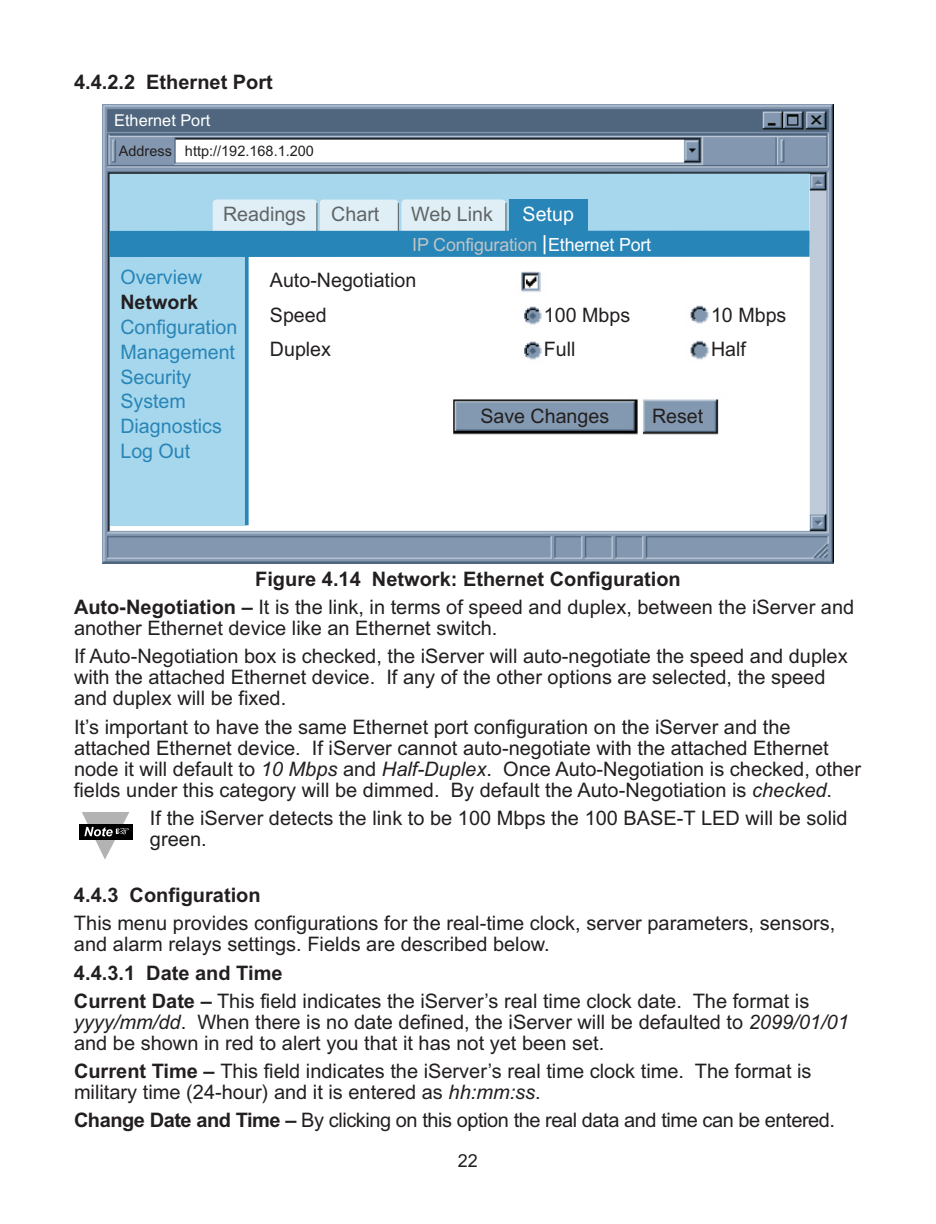
<style>
.page{position:relative;width:936px;height:1224px;background:#fff}
.page>*{position:absolute;margin:0;border:0;box-sizing:border-box;transform-origin:0 0}
.t1{font:20px/21px "Arial";color:#231f20}
.t2{font:700 20px/28.2px "Arial";color:#231f20;text-align:center}
.t3{font:20px "Arial";letter-spacing:-.02em;color:#231f20}
.t4{font:20px/24.8px "Arial";color:#2885b7}
.t5{font:20px "Arial";color:#606567}
.t6{font:20px "Arial";color:#fff}
.t7{font:18.2px "Arial";letter-spacing:-.01em;color:#bfc4c7}
.t8{font:18px "Arial";color:#231f20}
.t9{font:16.4px "Arial";color:#fff}
.t10{font:14.6px "Arial";color:#231f20}
.s1{color:#fff}
.s2{font-weight:400}
.s3{font-style:italic}
.s4{font-weight:700}
</style>
<div class="page">
<img style="left:102px;top:104px;width:732px;height:460px">
<div style="left:110px;top:174px;width:699px;height:71px;background:#a7d7ed"></div>
<div style="left:320px;top:200px;width:78px;height:34px;background:#dfeff5;border-radius:3px"></div>
<div style="left:213px;top:200px;width:104px;height:34px;background:#dfeff5;border-radius:4px"></div>
<div style="left:509px;top:200px;width:78px;height:33px;background:#2885b7"></div>
<div style="left:401px;top:200px;width:105px;height:34px;background:#dfeff5;border-radius:4px"></div>
<svg style="left:398px;top:203px;width:1px;height:28px"></svg>
<svg style="left:505px;top:203px;width:1px;height:28px"></svg>
<svg style="left:316px;top:203px;width:1px;height:28px"></svg>
<div style="left:110px;top:257px;width:136px;height:268px;background:#a7d7ed"></div>
<div style="left:110px;top:231px;width:700px;height:26px;background:#2885b7"></div>
<svg style="left:245px;top:257px;width:4px;height:268px"></svg>
<img style="left:449px;top:396px;width:277px;height:41px">
<svg style="left:544px;top:235px;width:1px;height:19px"></svg>
<img style="left:516px;top:337px;width:32px;height:26px">
<img style="left:516px;top:302px;width:32px;height:26px">
<img style="left:516px;top:270px;width:32px;height:25px">
<img style="left:686px;top:338px;width:26px;height:24px">
<img style="left:686px;top:303px;width:26px;height:24px">
<div style="left:79px;top:824px;width:54px;height:15px;background:#000"></div>
<svg style="left:81px;top:812px;width:49px;height:47px"></svg>
<p class="t2" style="left:74px;top:68px;width:200px">4.4.2.2 Ethernet Port</p>
<p class="t9" style="left:114px;top:111px;width:98px">Ethernet Port</p>
<p class="t10" style="left:119px;top:143px;width:197px">Address http://192.168.1.200</p>
<p class="t5" style="left:223px;top:203px;width:85px">Readings</p>
<p class="t5" style="left:331px;top:203px;width:50px">Chart</p>
<p class="t5" style="left:411px;top:203px;width:83px">Web Link</p>
<p class="t6" style="left:523px;top:203px;width:53px">Setup</p>
<p class="t4" style="left:120px;top:265px;width:83px">Overview</p>
<p class="t2" style="left:120px;top:289px;width:79px">Network</p>
<p class="t4" style="left:120px;top:315px;width:118px">Configuration<br>Management<br>Security<br>System<br>Diagnostics<br>Log Out</p>
<p class="t7" style="left:412px;top:234px;width:240px">IP Configuration <span class="s1">Ethernet Port</span></p>
<p class="t1" style="left:270px;top:263px;width:148px;line-height:34.4px">Auto-Negotiation<br>Speed<br>Duplex</p>
<p class="t1" style="left:544px;top:297px;width:88px;line-height:34.4px">100 Mbps<br>Full</p>
<p class="t1" style="left:711px;top:297px;width:77px;line-height:34.4px">10 Mbps<br>Half</p>
<p class="t1" style="left:480px;top:405px;width:130px">Save Changes</p>
<p class="t1" style="left:652px;top:405px;width:53px">Reset</p>
<p class="t2" style="left:74px;top:565px;width:782px">Figure 4.14 Network: Ethernet Configuration<br>Auto-Negotiation – <span class="s2">It is the link, in terms of speed and duplex, between the iServer and</span></p>
<p class="t1" style="left:74px;top:614px;width:775px;line-height:28.2px">another Ethernet device like an Ethernet switch.<br>If Auto-Negotiation box is checked, the iServer will auto-negotiate the speed and duplex</p>
<p class="t1" style="left:74px;top:667px;width:753px">with the attached Ethernet device. If any of the other options are selected, the speed and duplex will be fixed.</p>
<p class="t1" style="left:74px;top:716px;width:789px">It’s important to have the same Ethernet port configuration on the iServer and the attached Ethernet device. If iServer cannot auto-negotiate with the attached Ethernet node it will default to <span class="s3">10 Mbps</span> and <span class="s3">Half-Duplex</span>. Once Auto-Negotiation is checked, other fields under this category will be dimmed. By default the Auto-Negotiation is <span class="s3">checked</span>.</p>
<p class="t1" style="left:150px;top:807px;width:699px">If the iServer detects the link to be 100 Mbps the 100 BASE-T LED will be solid green.</p>
<p class="t2" style="left:74px;top:882px;width:188px">4.4.3 Configuration</p>
<p class="t1" style="left:74px;top:913px;width:763px">This menu provides configurations for the real-time clock, server parameters, sensors, and alarm relays settings. Fields are described below.</p>
<p class="t1" style="left:74px;top:958px;width:737px;line-height:28.2px"><span class="s4">4.4.3.1 Date and Time<br>Current Date –</span> This field indicates the iServer’s real time clock date. The format is</p>
<p class="t1" style="left:74px;top:1011px;width:776px"><span class="s3">yyyy/mm/dd</span>. When there is no date defined, the iServer will be defaulted to <span class="s3">2099/01/01 </span>and be shown in red to alert you that it has not yet been set.</p>
<p class="t1" style="left:74px;top:1060px;width:739px"><span class="s4">Current Time –</span> This field indicates the iServer’s real time clock time. The format is military time (24-hour) and it is entered as <span class="s3">hh:mm:ss</span>.</p>
<p class="t3" style="left:74px;top:1109px;width:763px"><span class="s4">Change Date and Time –</span> By clicking on this option the real data and time can be entered.</p>
<p class="t8" style="left:458px;top:1151px;width:22px">22</p>
</div>
